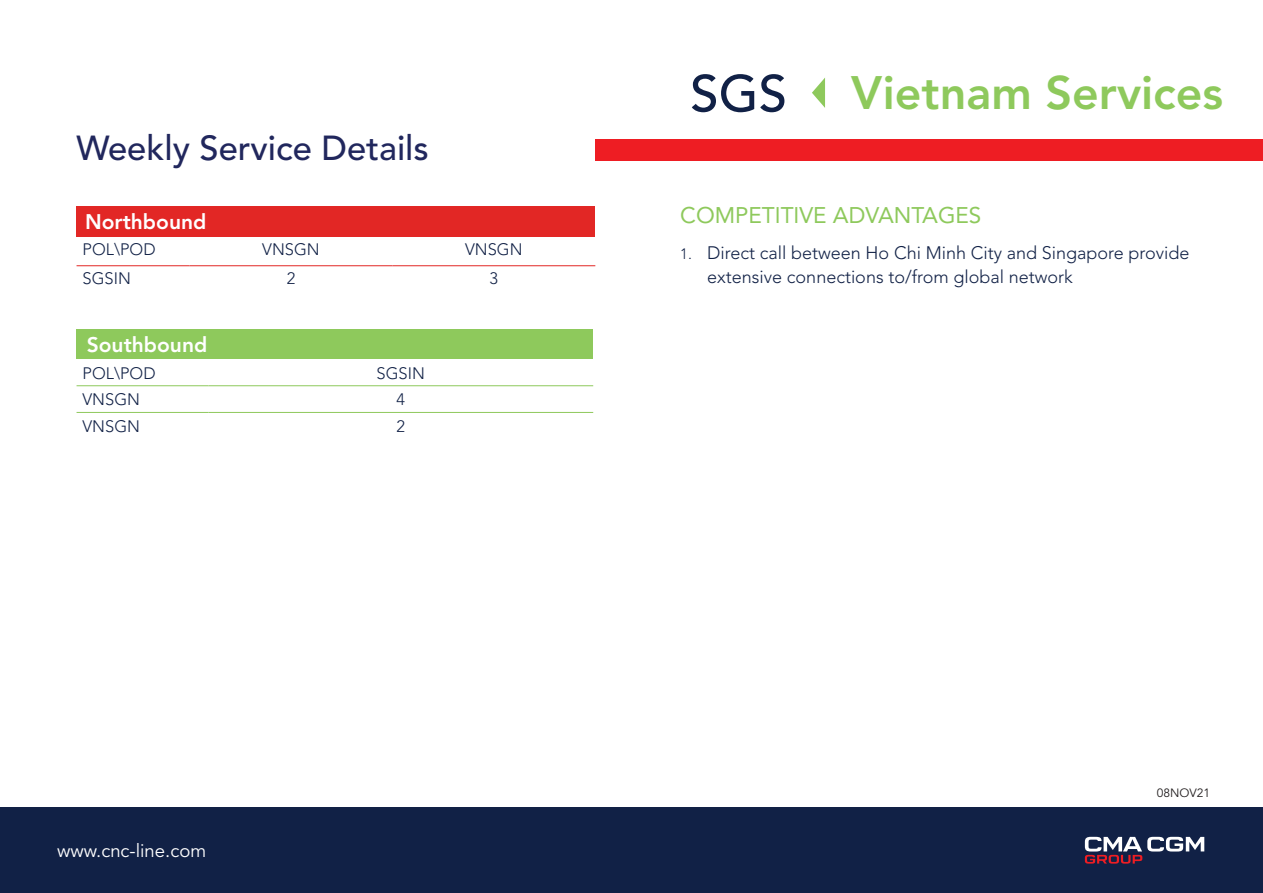
<style>
.page{position:relative;width:1263px;height:893px;background:#fff}
.page>*{position:absolute;margin:0;border:0;box-sizing:border-box;transform-origin:0 0}
.t1{font:500 51.3px "Avenir LT Std";color:#112146}
.t2{font:800 46.5px "Avenir LT Std";color:#8ec95c}
.t3{font:500 34.5px "Avenir LT Std";color:#21275d}
.t4{font:22.5px "Avenir LT Std";color:#8ec95c}
.t5{font:800 21px "Avenir LT Std";color:#fff}
.t6{font:18.6px "Avenir LT Std";color:#fff}
.t7{font:300 18px/24px "Avenir LT Std";color:#112146}
.t8{font:300 16.5px "Avenir LT Std";color:#112146}
.t9{font:12px "Avenir LT Std";color:#231f20}
.s1{font-size:15px}
</style>
<div class="page">
<div style="left:77px;top:329px;width:516px;height:30px;background:#8ec95c"></div>
<hr style="left:77px;top:385px;width:131px;height:1px;background:#8ec95c">
<hr style="left:208px;top:385px;width:385px;height:1px;background:#8ec95c">
<hr style="left:77px;top:412px;width:131px;height:1px;background:#8ec95c">
<hr style="left:208px;top:412px;width:385px;height:1px;background:#8ec95c">
<div style="left:77px;top:206px;width:518px;height:31px;background:#e22725"></div>
<hr style="left:77px;top:265px;width:113px;height:1px;background:#e22725">
<hr style="left:190px;top:265px;width:202px;height:1px;background:#e22725">
<hr style="left:392px;top:265px;width:203px;height:1px;background:#e22725">
<div style="left:0;top:807px;width:1263px;height:86px;background:#112146"></div>
<svg style="left:1085px;top:837px;width:119px;height:27px"></svg>
<svg style="left:812px;top:78px;width:13px;height:30px"></svg>
<div style="left:595px;top:139px;width:668px;height:21px;background:#ee1d23"></div>
<h3 class="t3" style="left:77px;top:128px;width:354px">Weekly Service Details</h3>
<p class="t5" style="left:85px;top:210px;width:123px">Northbound</p>
<p class="t8" style="left:83px;top:240px;width:75px">POL\POD</p>
<p class="t8" style="left:262px;top:240px;width:59px">VNSGN</p>
<p class="t8" style="left:465px;top:240px;width:59px">VNSGN</p>
<p class="t8" style="left:83px;top:269px;width:50px">SGSIN</p>
<p class="t8" style="left:287px;top:269px;width:10px">2</p>
<p class="t8" style="left:490px;top:269px;width:10px">3</p>
<p class="t5" style="left:87px;top:332px;width:122px">Southbound</p>
<p class="t8" style="left:83px;top:363px;width:75px">POL\POD</p>
<p class="t8" style="left:377px;top:363px;width:50px">SGSIN</p>
<p class="t8" style="left:83px;top:390px;width:59px">VNSGN</p>
<p class="t8" style="left:396px;top:390px;width:10px">4</p>
<p class="t8" style="left:83px;top:417px;width:59px">VNSGN</p>
<p class="t8" style="left:396px;top:417px;width:10px">2</p>
<p class="t6" style="left:57px;top:840px;width:151px">www.cnc-line.com</p>
<h1 class="t1" style="left:690px;top:64px;width:98px">SGS</h1>
<h2 class="t2" style="left:851px;top:65px;width:373px">Vietnam Services</h2>
<p class="t4" style="left:680px;top:203px;width:303px">COMPETITIVE ADVANTAGES</p>
<p class="t7" style="left:707px;top:241px;width:484px;text-indent:-27px"><span class="s1">1.</span> Direct call between Ho Chi Minh City and Singapore provide extensive connections to/from global network</p>
<p class="t9" style="left:1157px;top:786px;width:55px">08NOV21</p>
</div>
